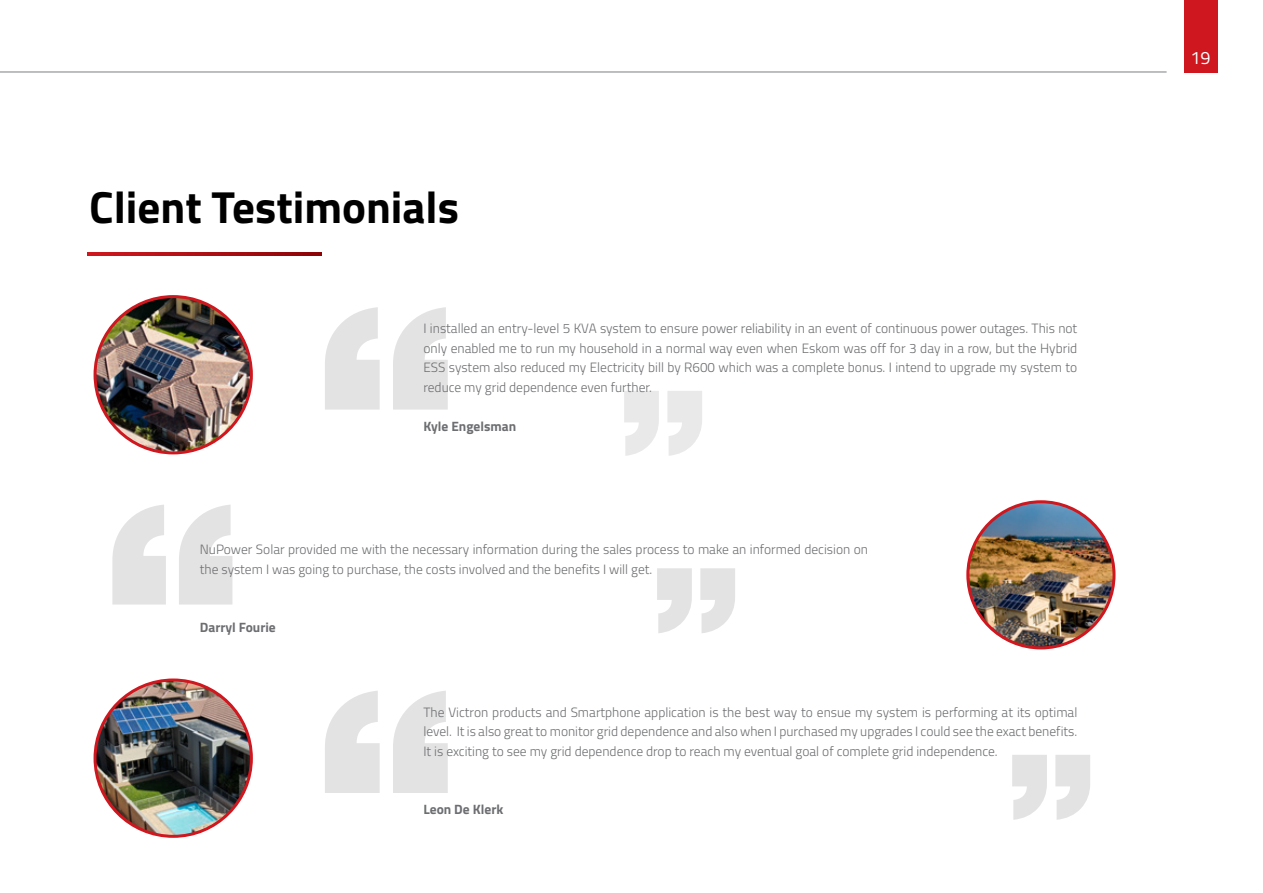
<style>
.page{position:relative;width:1263px;height:893px;background:#fff}
.page>*{position:absolute;margin:0;border:0;box-sizing:border-box;transform-origin:0 0}
.t1{font:900 274.5px/383.4px "Mont";color:#000}
.t2{font:900 268.2px "Mont";color:#000}
.t3{font:900 174.45px "Mont";color:#000}
.t4{font:700 45px "Titillium";color:#000}
.t5{font:18px "Titillium";color:#fff}
.t6{font:300 13.5px/19.5px "Titillium";color:#6d6e71;text-align:justify}
.t7{font:700 13.5px "Titillium";color:#6d6e71}
</style>
<div class="page">
<hr style="left:0;top:71px;width:1166px;height:2px;background:#a7a9ac">
<div style="left:1184px;top:0;width:33px;height:73px;background:#ce171e"></div>
<svg style="left:88px;top:252px;width:234px;height:3px"></svg>
<img style="left:95px;top:297px;width:156px;height:156px;border-radius:78px">
<div style="left:94px;top:295px;width:159px;height:159px;border:3px solid #ce171e;border-radius:50%"></div>
<img style="left:95px;top:680px;width:156px;height:156px;border-radius:78px">
<div style="left:94px;top:678px;width:159px;height:160px;border:3px solid #ce171e;border-radius:50%"></div>
<img style="left:968px;top:502px;width:146px;height:146px;border-radius:73px">
<div style="left:966px;top:500px;width:149px;height:149px;border:3px solid #ce171e;border-radius:50%"></div>
<h3 class="t4" style="left:89px;top:173px;width:371px">Client Testimonials</h3>
<h1 class="t1" style="left:315px;top:242px;width:146px">“ “</h1>
<p class="t6" style="left:423px;top:318px;width:655px">I installed an entry-level 5 KVA system to ensure power reliability in an event of continuous power outages. This not only enabled me to run my household in a normal way even when Eskom was off for 3 day in a row, but the Hybrid ESS system also reduced my Electricity bill by R600 which was a complete bonus. I intend to upgrade my system to reduce my grid dependence even further.</p>
<p class="t7" style="left:423px;top:416px;width:94px">Kyle Engelsman</p>
<h3 class="t3" style="left:709px;top:470px;width:94px;rotate:-180deg">“</h3>
<h2 class="t2" style="left:102px;top:483px;width:143px">“</h2>
<p class="t6" style="left:200px;top:539px;width:670px">NuPower Solar provided me with the necessary information during the sales process to make an informed decision on the system I was going to purchase, the costs involved and the benefits I will get.</p>
<h3 class="t3" style="left:742px;top:647px;width:94px;rotate:-180deg">“</h3>
<p class="t7" style="left:200px;top:617px;width:77px">Darryl Fourie</p>
<p class="t6" style="left:423px;top:701px;width:655px">The Victron products and Smartphone application is the best way to ensue my system is performing at its optimal level. It is also great to monitor grid dependence and also when I purchased my upgrades I could see the exact benefits.<br>It is exciting to see my grid dependence drop to reach my eventual goal of complete grid independence.</p>
<h3 class="t3" style="left:1097px;top:834px;width:94px;rotate:-180deg">“</h3>
<p class="t7" style="left:423px;top:799px;width:81px">Leon De Klerk</p>
<h3 class="t5" style="left:1190px;top:44px;width:22px">19</h3>
</div>
